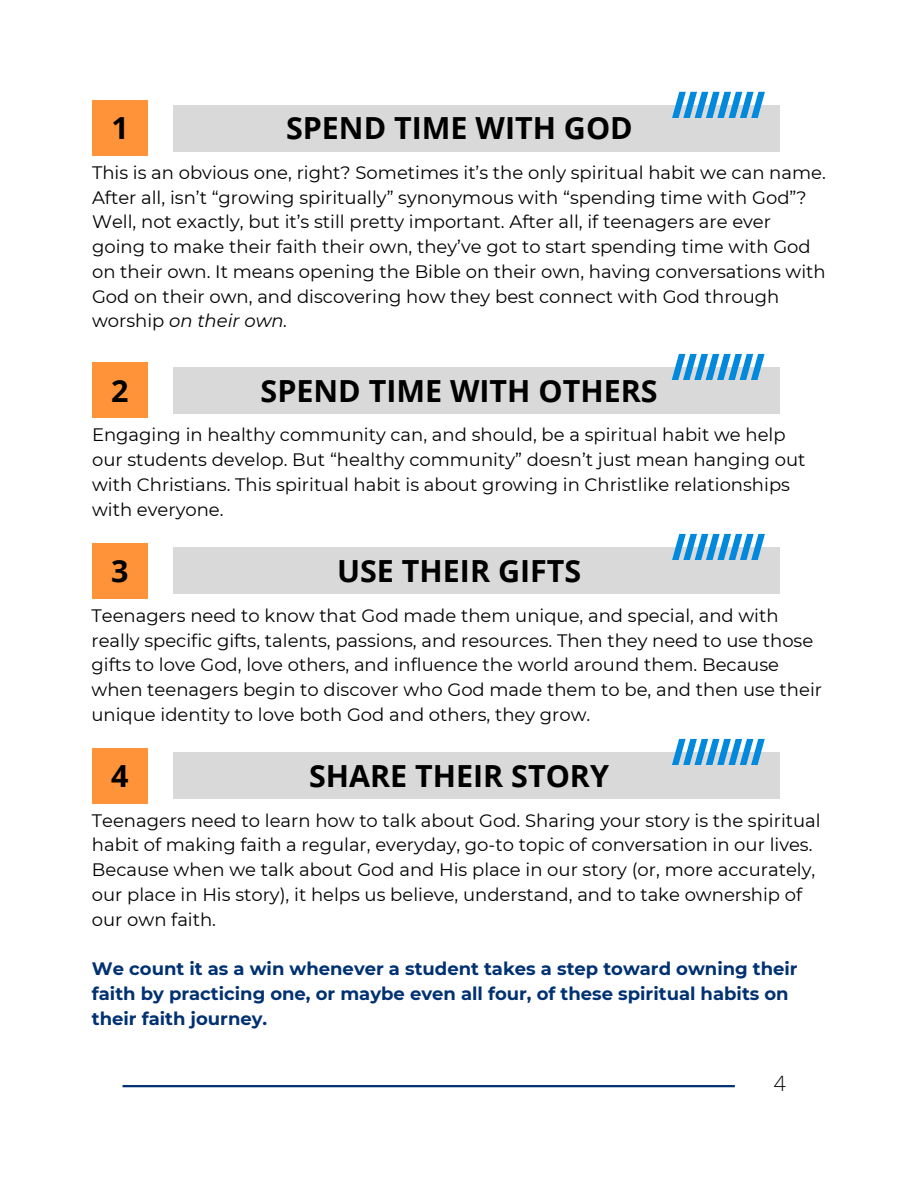
<style>
.page{position:relative;width:918px;height:1188px;background:#fff}
.page>*{position:absolute;margin:0;border:0;box-sizing:border-box;transform-origin:0 0}
.t1{font:700 30.45px "Open Sans";color:#000}
.t2{font:300 21.15px "Open Sans";color:#000}
.t3{font:18px/24.8px "Montserrat";color:#000}
.t4{font:700 18px/24.8px "Montserrat";color:#003172}
.s1{font-style:italic}
</style>
<div class="page">
<div style="left:92px;top:100px;width:56px;height:56px;background:#ff9339"></div>
<div style="left:174px;top:105px;width:606px;height:46px;background:#d9d9d9"></div>
<svg style="left:672px;top:92px;width:93px;height:26px"></svg>
<hr style="left:123px;top:1085px;width:612px;height:2px;background:#003172">
<div style="left:92px;top:362px;width:56px;height:56px;background:#ff9339"></div>
<div style="left:173px;top:367px;width:607px;height:46px;background:#d9d9d9"></div>
<svg style="left:672px;top:354px;width:93px;height:26px"></svg>
<div style="left:92px;top:543px;width:56px;height:56px;background:#ff9339"></div>
<div style="left:174px;top:547px;width:606px;height:46px;background:#d9d9d9"></div>
<svg style="left:672px;top:534px;width:93px;height:26px"></svg>
<div style="left:92px;top:748px;width:56px;height:55px;background:#ff9339"></div>
<div style="left:173px;top:752px;width:607px;height:46px;background:#d9d9d9"></div>
<svg style="left:672px;top:739px;width:93px;height:26px"></svg>
<h1 class="t1" style="left:286px;top:106px;width:348px">SPEND TIME WITH GOD</h1>
<p class="t1" style="left:111px;top:107px;width:19px">1</p>
<p class="t3" style="left:92px;top:160px;width:735px">This is an obvious one, right? Sometimes it’s the only spiritual habit we can name.<br>After all, isn’t “growing spiritually” synonymous with “spending time with God”?<br>Well, not exactly, but it’s still pretty important. After all, if teenagers are ever going to make their faith their own, they’ve got to start spending time with God on their own. It means opening the Bible on their own, having conversations with God on their own, and discovering how they best connect with God through worship <span class="s1">on their own.</span></p>
<p class="t1" style="left:111px;top:369px;width:19px">2</p>
<p class="t1" style="left:261px;top:369px;width:399px">SPEND TIME WITH OTHERS</p>
<h1 class="t3" style="left:92px;top:422px;width:695px">Engaging in healthy community can, and should, be a spiritual habit we help</h1>
<p class="t3" style="left:92px;top:447px;width:715px">our students develop. But “healthy community” doesn’t just mean hanging out with Christians. This spiritual habit is about growing in Christlike relationships</p>
<p class="t3" style="left:92px;top:497px;width:133px">with everyone.</p>
<p class="t1" style="left:337px;top:549px;width:246px">USE THEIR GIFTS</p>
<p class="t1" style="left:111px;top:550px;width:19px">3</p>
<p class="t3" style="left:92px;top:603px;width:732px">Teenagers need to know that God made them unique, and special, and with really specific gifts, talents, passions, and resources. Then they need to use those gifts to love God, love others, and influence the world around them. Because when teenagers begin to discover who God made them to be, and then use their unique identity to love both God and others, they grow.</p>
<p class="t1" style="left:111px;top:754px;width:19px">4</p>
<p class="t1" style="left:309px;top:754px;width:302px">SHARE THEIR STORY</p>
<h1 class="t3" style="left:92px;top:808px;width:730px">Teenagers need to learn how to talk about God. Sharing your story is the spiritual habit of making faith a regular, everyday, go-to topic of conversation in our lives.<br>Because when we talk about God and His place in our story (or, more accurately, our place in His story), it helps us believe, understand, and to take ownership of our own faith.</h1>
<p class="t4" style="left:92px;top:956px;width:707px">We count it as a win whenever a student takes a step toward owning their faith by practicing one, or maybe even all four, of these spiritual habits on their faith journey.</p>
<p class="t2" style="left:774px;top:1068px;width:14px">4</p>
</div>
